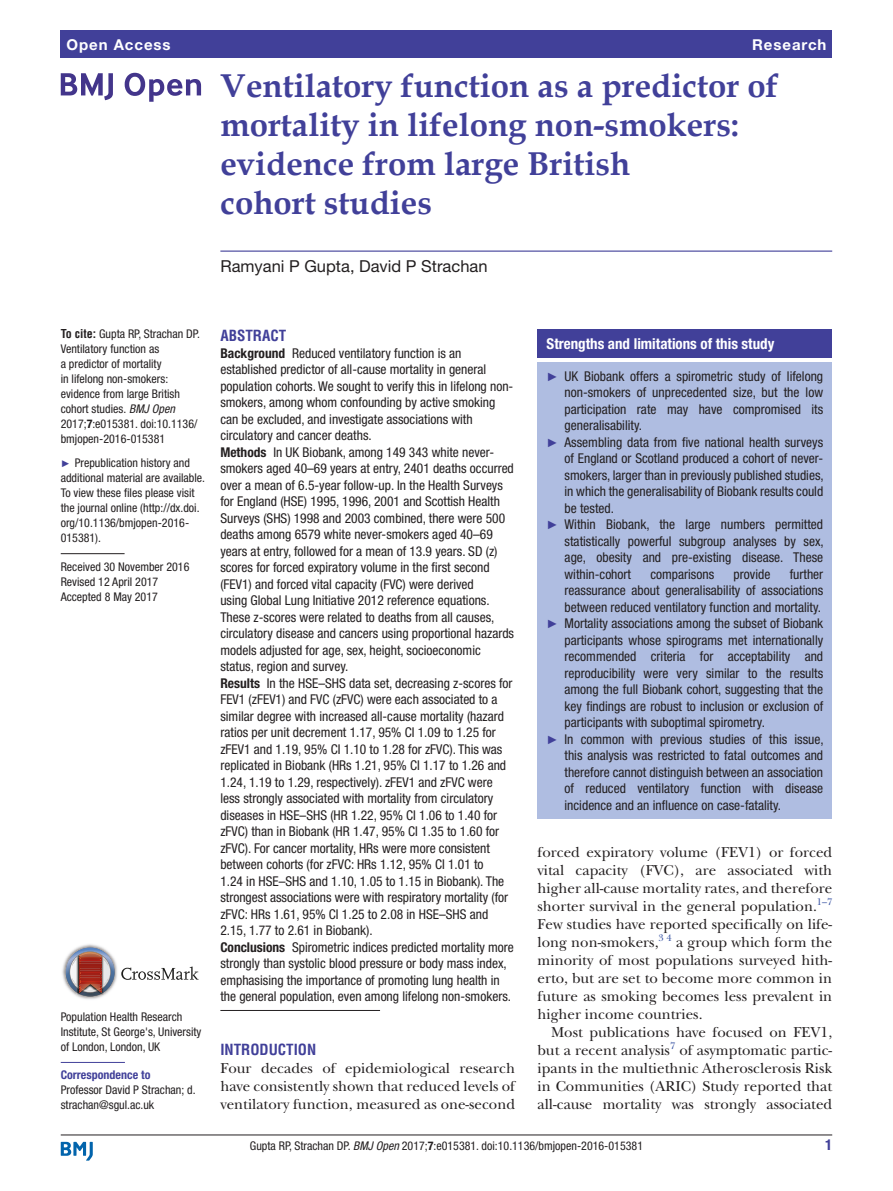
<style>
.page{position:relative;width:893px;height:1191px;background:#fff}
.page>*{position:absolute;margin:0;border:0;box-sizing:border-box;transform-origin:0 0}
.t1{font:700 33px/39px "Book Antiqua";color:#414099}
.t2{font:16.5px "Helvetica Neue LT Std";color:#231f20}
.t3{font:15px/18px "New Baskerville";color:#231f20;text-align:justify}
.t4{font:700 condensed 15px "Helvetica Neue LT Std";color:#fff}
.t5{font:700 15px "Helvetica Neue LT Std";letter-spacing:.065em;color:#fff}
.t6{font:700 condensed 15px "Helvetica LT Std";color:#414099}
.t7{font:700 condensed 15px "Helvetica";color:#414099}
.t8{font:700 condensed 15px "Helvetica Neue LT Std";color:#414099}
.t9{font:condensed 13.5px/16.5px "Helvetica Neue LT Std";color:#231f20}
.t10{font:condensed 12px/15px "Helvetica Neue LT Std";color:#231f20}
.t11{font:700 condensed 12px "Helvetica Neue LT Std";color:#414099}
.t12{font:9.9px "New Baskerville";color:#3853a3}
.s1{font-family:"Helvetica LT Std";font-weight:700}
.s2{font-style:italic}
.s3{font-weight:700}
.s4{font-family:"Arial";font-stretch:normal;font-size:9.75px;color:#414099}
.s5{font-family:"Arial";font-stretch:normal;font-size:12px;color:#414099}
</style>
<div class="page">
<hr style="left:61px;top:1134px;width:771px;height:1px;background:#231f20">
<svg style="left:61px;top:1141px;width:32px;height:19px"></svg>
<div style="left:61px;top:31px;width:771px;height:27px;background:#414099"></div>
<hr style="left:220px;top:1010px;width:160px;height:1px;background:#231f20">
<hr style="left:220px;top:250px;width:612px;height:2px;background:#414099">
<hr style="left:61px;top:553px;width:64px;height:1px;background:#231f20">
<hr style="left:61px;top:1062px;width:64px;height:1px;background:#414099">
<svg style="left:61px;top:73px;width:52px;height:27px"></svg>
<svg style="left:125px;top:73px;width:76px;height:29px"></svg>
<img style="left:62px;top:944px;width:55px;height:55px">
<svg style="left:66px;top:947px;width:49px;height:49px;background:#a78689"></svg>
<svg style="left:121px;top:966px;width:78px;height:13px"></svg>
<div style="left:538px;top:329px;width:294px;height:29px;background:#414099"></div>
<div style="left:538px;top:362px;width:294px;height:457px;background:#afbde1"></div>
<p class="t5" style="left:66px;top:35px;width:106px">Open Access</p>
<p class="t5" style="left:752px;top:35px;width:76px">Research</p>
<h1 class="t1" style="left:220px;top:66px;width:560px">Ventilatory function as a predictor of mortality in lifelong non-smokers: evidence from large British<br>cohort studies</h1>
<p class="t2" style="left:220px;top:257px;width:269px">Ramyani P Gupta, David P Strachan</p>
<p class="t10" style="left:61px;top:326px;width:141px"><span class="s1">TO CITE:</span> Gupta RP, Strachan DP.<br>Ventilatory function as<br>a predictor of mortality<br>in lifelong non-smokers: evidence from large British cohort studies. <span class="s2">BMJ Open<br></span>2017;<span class="s3">7</span>:e015381. doi:10.1136/ bmjopen-2016-015381</p>
<p class="t10" style="left:61px;top:455px;width:146px"><span class="s4">►</span> Prepublication history and additional material are available.<br>To view these files please visit the journal online (http://dx.doi. org/10.1136/bmjopen-2016-<br>015381).</p>
<p class="t10" style="left:61px;top:559px;width:130px">Received 30 November 2016<br>Revised 12 April 2017<br>Accepted 8 May 2017</p>
<p class="t10" style="left:61px;top:1009px;width:142px">Population Health Research<br>Institute, St George's, University of London, London, UK</p>
<p class="t11" style="left:61px;top:1067px;width:91px">Correspondence to</p>
<p class="t10" style="left:61px;top:1082px;width:136px">Professor David P Strachan; d. strachan@sgul.ac.uk</p>
<p class="t7" style="left:220px;top:326px;width:67px">ABSTRACT</p>
<p class="t9" style="left:220px;top:345px;width:295px"><span class="s3">Background</span> Reduced ventilatory function is an established predictor of all-cause mortality in general population cohorts. We sought to verify this in lifelong non&shy;smokers, among whom confounding by active smoking can be excluded, and investigate associations with circulatory and cancer deaths.<br><span class="s3">Methods</span> In UK Biobank, among 149 343 white never&shy;smokers aged 40–69 years at entry, 2401 deaths occurred over a mean of 6.5-year follow-up. In the Health Surveys for England (HSE) 1995, 1996, 2001 and Scottish Health Surveys (SHS) 1998 and 2003 combined, there were 500 deaths among 6579 white never-smokers aged 40–69 years at entry, followed for a mean of 13.9 years. SD (z) scores for forced expiratory volume in the first second (FEV1) and forced vital capacity (FVC) were derived<br>using Global Lung Initiative 2012 reference equations.<br>These z-scores were related to deaths from all causes, circulatory disease and cancers using proportional hazards models adjusted for age, sex, height, socioeconomic status, region and survey.<br><span class="s3">Results</span> In the HSE–SHS data set, decreasing z-scores for FEV1 (zFEV1) and FVC (zFVC) were each associated to a similar degree with increased all-cause mortality (hazard ratios per unit decrement 1.17, 95% CI 1.09 to 1.25 for zFEV1 and 1.19, 95% CI 1.10 to 1.28 for zFVC). This was replicated in Biobank (HRs 1.21, 95% CI 1.17 to 1.26 and 1.24, 1.19 to 1.29, respectively). zFEV1 and zFVC were less strongly associated with mortality from circulatory diseases in HSE–SHS (HR 1.22, 95% CI 1.06 to 1.40 for zFVC) than in Biobank (HR 1.47, 95% CI 1.35 to 1.60 for zFVC). For cancer mortality, HRs were more consistent between cohorts (for zFVC: HRs 1.12, 95% CI 1.01 to<br>1.24 in HSE–SHS and 1.10, 1.05 to 1.15 in Biobank). The strongest associations were with respiratory mortality (for zFVC: HRs 1.61, 95% CI 1.25 to 2.08 in HSE–SHS and 2.15, 1.77 to 2.61 in Biobank).<br><span class="s3">Conclusions</span> Spirometric indices predicted mortality more strongly than systolic blood pressure or body mass index, emphasising the importance of promoting lung health in the general population, even among lifelong non-smokers.</p>
<p class="t6" style="left:220px;top:1040px;width:97px">INTRODUCTION</p>
<p class="t3" style="left:220px;top:1059px;width:296px">Four decades of epidemiological research have consistently shown that reduced levels of ventilatory function, measured as one-second</p>
<p class="t4" style="left:547px;top:335px;width:229px">Strengths and limitations of this study</p>
<p class="t9" style="left:547px;top:368px;width:278px"><span class="s5">►</span> UK Biobank offers a spirometric study of lifelong</p>
<p class="t9" style="left:565px;top:384px;width:260px">non-smokers of unprecedented size, but the low</p>
<p class="t9" style="left:565px;top:401px;width:260px">participation rate may have compromised its</p>
<p class="t9" style="left:565px;top:417px;width:79px">generalisability.</p>
<p class="t9" style="left:547px;top:434px;width:278px"><span class="s5">►</span> Assembling data from five national health surveys</p>
<p class="t9" style="left:565px;top:450px;width:260px">of England or Scotland produced a cohort of never-</p>
<p class="t9" style="left:565px;top:467px;width:261px">smokers, larger than in previously published studies,</p>
<p class="t9" style="left:565px;top:483px;width:260px">in which the generalisability of Biobank results could</p>
<p class="t9" style="left:565px;top:500px;width:51px">be tested.</p>
<p class="t9" style="left:547px;top:516px;width:278px"><span class="s5">►</span> Within Biobank, the large numbers permitted</p>
<p class="t9" style="left:565px;top:533px;width:261px">statistically powerful subgroup analyses by sex,</p>
<p class="t9" style="left:565px;top:549px;width:260px">age, obesity and pre-existing disease. These</p>
<p class="t9" style="left:565px;top:566px;width:68px">within-cohort</p>
<p class="t9" style="left:650px;top:566px;width:65px">comparisons</p>
<p class="t9" style="left:734px;top:566px;width:38px">provide</p>
<p class="t9" style="left:790px;top:566px;width:35px">further</p>
<p class="t9" style="left:565px;top:582px;width:260px">reassurance about generalisability of associations</p>
<p class="t9" style="left:565px;top:599px;width:258px">between reduced ventilatory function and mortality.</p>
<p class="t9" style="left:547px;top:615px;width:278px"><span class="s5">►</span> Mortality associations among the subset of Biobank</p>
<p class="t9" style="left:565px;top:632px;width:260px">participants whose spirograms met internationally</p>
<p class="t9" style="left:565px;top:648px;width:260px">recommended criteria for acceptability and</p>
<p class="t9" style="left:565px;top:665px;width:260px">reproducibility were very similar to the results</p>
<p class="t9" style="left:565px;top:681px;width:260px">among the full Biobank cohort, suggesting that the</p>
<p class="t9" style="left:565px;top:698px;width:260px">key findings are robust to inclusion or exclusion of</p>
<p class="t9" style="left:565px;top:714px;width:202px">participants with suboptimal spirometry.</p>
<p class="t9" style="left:547px;top:731px;width:279px"><span class="s5">►</span> In common with previous studies of this issue,</p>
<p class="t9" style="left:565px;top:747px;width:260px">this analysis was restricted to fatal outcomes and</p>
<p class="t9" style="left:565px;top:764px;width:260px">therefore cannot distinguish between an association</p>
<p class="t9" style="left:565px;top:780px;width:260px">of reduced ventilatory function with disease</p>
<p class="t9" style="left:565px;top:797px;width:218px">incidence and an influence on case-fatality.</p>
<p class="t3" style="left:538px;top:843px;width:296px">forced expiratory volume (FEV1) or forced vital capacity (FVC), are associated with higher all-cause mortality rates, and therefore shorter survival in the general population.</p>
<p class="t12" style="left:817px;top:895px;width:17px">1–7</p>
<p class="t3" style="left:538px;top:915px;width:296px">Few studies have reported specifically on life&shy;long non-smokers,</p>
<p class="t12" style="left:659px;top:931px;width:15px">3 4</p>
<p class="t3" style="left:538px;top:933px;width:296px;text-indent:139px">a group which form the minority of most populations surveyed hith&shy;erto, but are set to become more common in future as smoking becomes less prevalent in higher income countries.</p>
<p class="t3" style="left:538px;top:1023px;width:296px;text-indent:14px">Most publications have focused on FEV1, but a recent analysis</p>
<p class="t12" style="left:670px;top:1039px;width:7px">7</p>
<p class="t3" style="left:538px;top:1041px;width:296px;text-indent:142px">of asymptomatic partic&shy;ipants in the multiethnic Atherosclerosis Risk in Communities (ARIC) Study reported that all-cause mortality was strongly associated</p>
<p class="t10" style="left:250px;top:1137px;width:395px">Gupta RP, Strachan DP. <span class="s2">BMJ Open</span> 2017;<span class="s3">7</span>:e015381. doi:10.1136/bmjopen-2016-015381</p>
<p class="t8" style="left:825px;top:1135px;width:9px">1</p>
</div>
